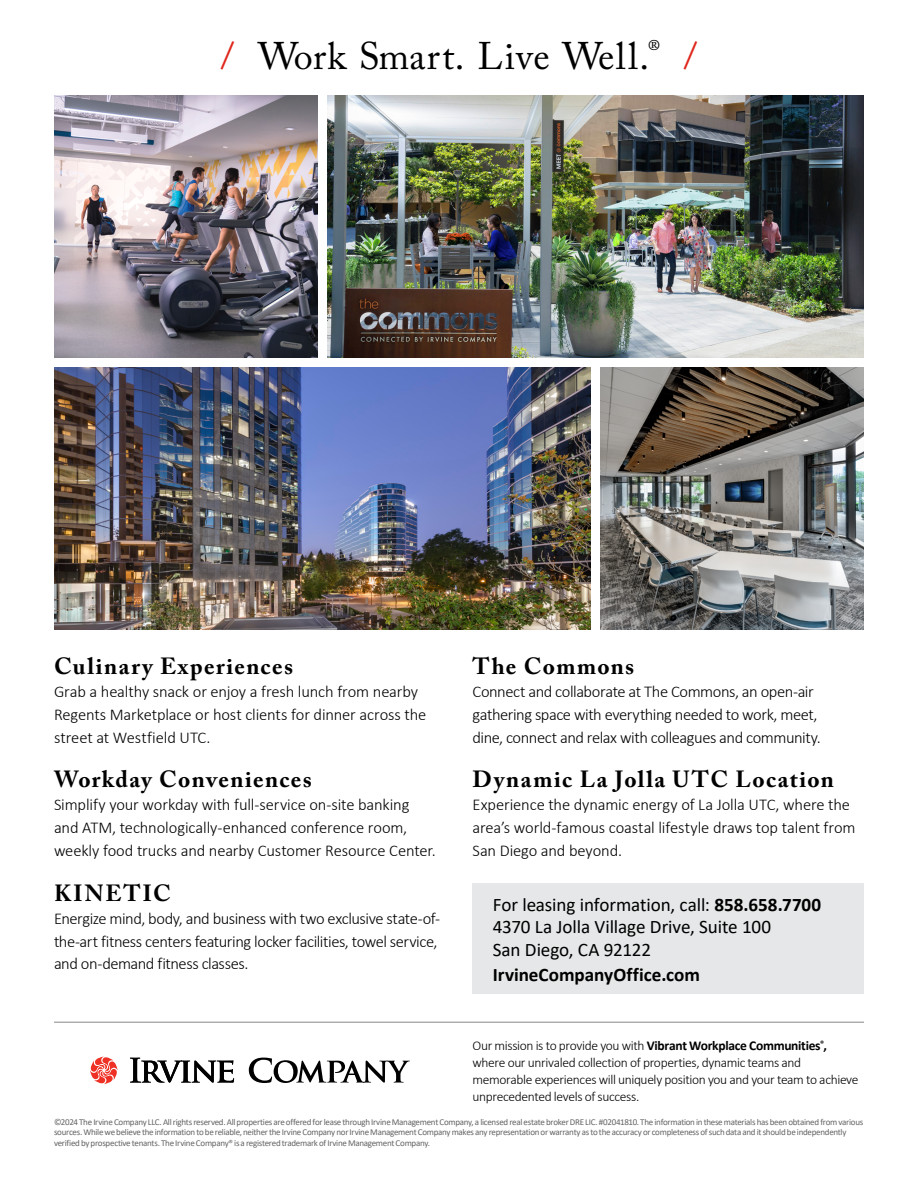
<style>
.page{position:relative;width:918px;height:1188px;background:#fff}
.page>*{position:absolute;margin:0;border:0;box-sizing:border-box;transform-origin:0 0}
.t1{font:38.25px "Adobe Caslon Pro";letter-spacing:.025em;color:#000}
.t2{font:700 23.25px "Adobe Caslon Pro";letter-spacing:.06em;color:#000}
.t3{font:700 23.25px "Adobe Caslon Pro";letter-spacing:.08em;color:#000}
.t4{font:19.2px/22.5px "Calibri";letter-spacing:-.01em;color:#000}
.t5{font:700 19.2px "Calibri";color:#000}
.t6{font:300 16.5px/22.8px "Calibri";letter-spacing:-.01em;color:#000}
.t7{font:300 16.5px/22.8px "Calibri";letter-spacing:-.03em;color:#000}
.t8{font:300 13.5px/16.8px "Calibri";letter-spacing:-.025em;color:#000}
.t9{font:9px/10.8px "Calibri";letter-spacing:-.03em;color:#636466}
.s1{color:#df271c}
.s2{font-weight:700}
</style>
<div class="page">
<img style="left:54px;top:96px;width:263px;height:261px">
<img style="left:601px;top:368px;width:263px;height:261px">
<img style="left:327px;top:96px;width:537px;height:261px">
<img style="left:54px;top:368px;width:537px;height:261px">
<div style="left:472px;top:884px;width:392px;height:110px;background:#e6e7e8"></div>
<hr style="left:54px;top:1022px;width:810px;height:1px;background:#939598">
<svg style="left:249px;top:1058px;width:161px;height:25px"></svg>
<svg style="left:130px;top:1058px;width:104px;height:25px"></svg>
<svg style="left:90px;top:1056px;width:28px;height:28px"></svg>
<h1 class="t1" style="left:221px;top:33px;width:478px"><span class="s1">/</span> Work Smart. Live Well.<sup>®</sup> <span class="s1">/</span></h1>
<h2 class="t2" style="left:54px;top:653px;width:241px">Culinary Experiences</h2>
<h3 class="t6" style="left:54px;top:680px;width:374px">Grab a healthy snack or enjoy a fresh lunch from nearby<br>Regents Marketplace or host clients for dinner across the street at Westfield UTC.</h3>
<h2 class="t2" style="left:54px;top:766px;width:259px">Workday Conveniences</h2>
<h3 class="t6" style="left:54px;top:793px;width:384px">Simplify your workday with full-service on-site banking and ATM, technologically-enhanced conference room, weekly food trucks and nearby Customer Resource Center.</h3>
<h2 class="t3" style="left:54px;top:879px;width:118px">KINETIC</h2>
<h3 class="t7" style="left:54px;top:907px;width:388px">Energize mind, body, and business with two exclusive state-of&shy;the-art fitness centers featuring locker facilities, towel service, and on-demand fitness classes.</h3>
<h2 class="t2" style="left:472px;top:653px;width:163px">The Commons</h2>
<h3 class="t7" style="left:472px;top:680px;width:350px">Connect and collaborate at The Commons, an open-air gathering space with everything needed to work, meet, dine, connect and relax with colleagues and community.</h3>
<h2 class="t2" style="left:472px;top:766px;width:363px">Dynamic La Jolla UTC Location</h2>
<h3 class="t6" style="left:472px;top:793px;width:385px">Experience the dynamic energy of La Jolla UTC, where the area’s world-famous coastal lifestyle draws top talent from<br>San Diego and beyond.</h3>
<h3 class="t4" style="left:493px;top:893px;width:330px">For leasing information, call: <span class="s2">858.658.7700<br></span>4370 La Jolla Village Drive, Suite 100<br>San Diego, CA 92122</h3>
<h3 class="t5" style="left:493px;top:961px;width:209px">IrvineCompanyOffice.com</h3>
<p class="t8" style="left:472px;top:1037px;width:388px">Our mission is to provide you with <span class="s2">Vibrant Workplace Communities</span><sup>®</sup><span class="s2">, </span>where our unrivaled collection of properties, dynamic teams and memorable experiences will uniquely position you and your team to achieve unprecedented levels of success.</p>
<p class="t9" style="left:54px;top:1116px;width:811px">©2024 The Irvine Company LLC. All rights reserved. All properties are offered for lease through Irvine Management Company, a licensed real estate broker DRE LIC. #02041810. The information in these materials has been obtained from various sources. While we believe the information to be reliable, neither the Irvine Company nor Irvine Management Company makes any representation or warranty as to the accuracy or completeness of such data and it should be independently verified by prospective tenants. The Irvine Company® is a registered trademark of Irvine Management Company.</p>
</div>
